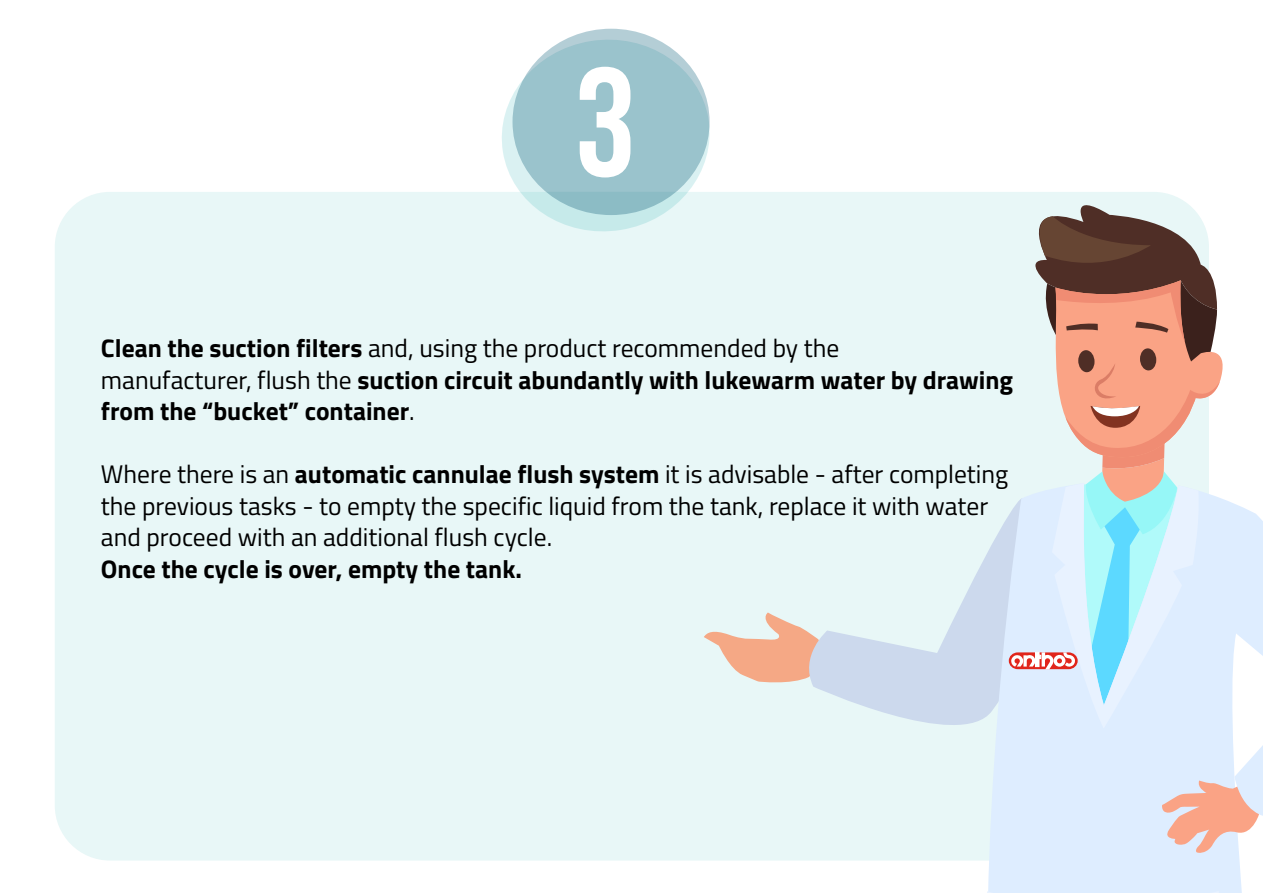
<style>
.page{position:relative;width:1263px;height:893px;background:#fff}
.page>*{position:absolute;margin:0;border:0;box-sizing:border-box;transform-origin:0 0}
.t1{font:700 154.65px "Bebas Neue";color:#fff}
.t2{font:700 25.5px/31.5px "Titillium";color:#000}
.t3{font:25.5px/31.5px "Titillium";color:#000}
.s1{font-weight:400}
.s2{font-weight:700}
</style>
<div class="page">
<div style="left:55px;top:192px;width:1154px;height:668px;background:#e8f7f7;border-radius:55px"></div>
<svg style="left:502px;top:32px;width:208px;height:200px;fill:#9ac3cc"></svg>
<svg style="left:704px;top:612px;width:94px;height:71px"></svg>
<svg style="left:798px;top:571px;width:180px;height:154px"></svg>
<svg style="left:981px;top:192px;width:282px;height:701px"></svg>
<h1 class="t1" style="left:574px;top:38px;width:63px">3</h1>
<p class="t2" style="left:101px;top:331px;width:914px">Clean the suction filters <span class="s1">and, using the product recommended by the<br>manufacturer, flush the</span> suction circuit abundantly with lukewarm water by drawing from the “bucket” container<span class="s1">.</span></p>
<p class="t3" style="left:101px;top:457px;width:909px">Where there is an <span class="s2">automatic cannulae flush system</span> it is advisable - after completing the previous tasks - to empty the specific liquid from the tank, replace it with water and proceed with an additional flush cycle.</p>
<p class="t2" style="left:101px;top:552px;width:423px">Once the cycle is over, empty the tank.</p>
</div>
